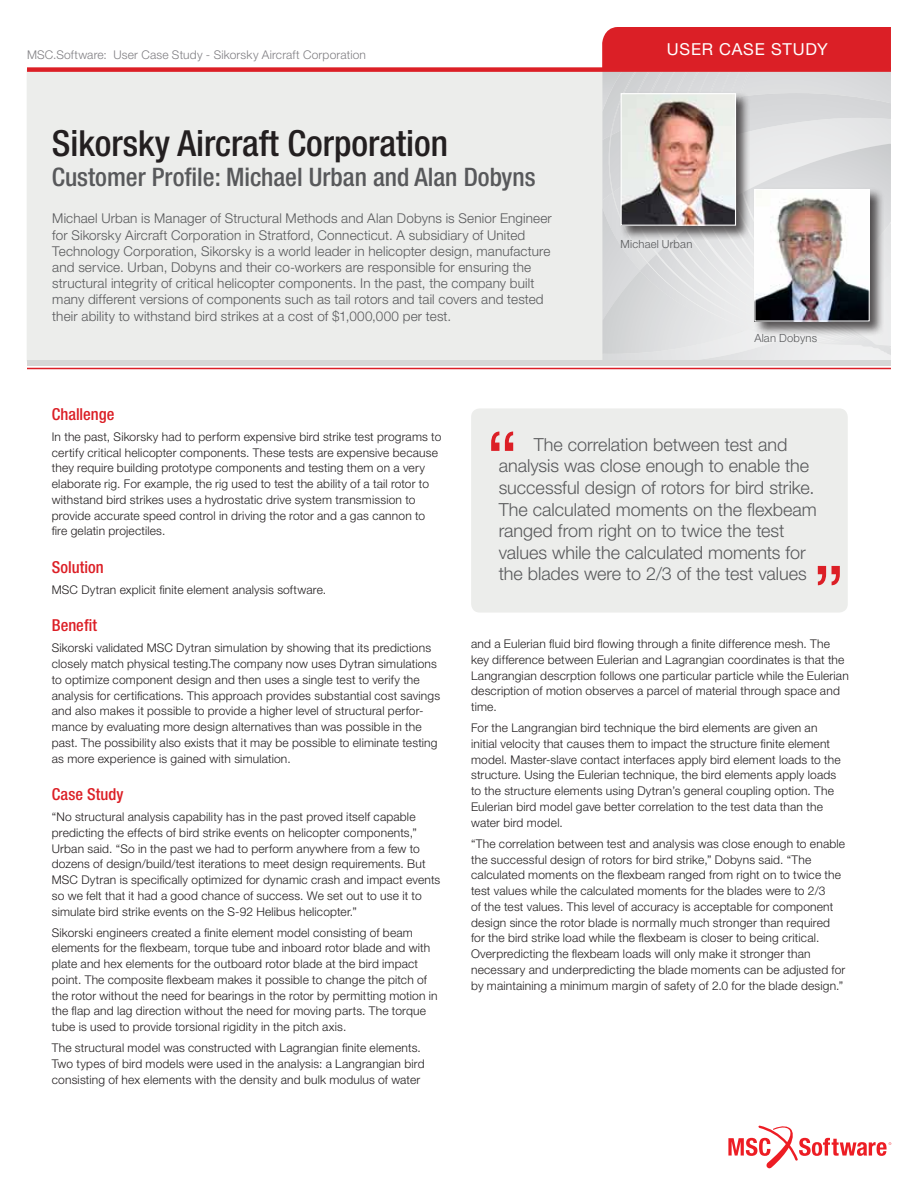
<style>
.page{position:relative;width:918px;height:1188px;background:#fff}
.page>*{position:absolute;margin:0;border:0;box-sizing:border-box;transform-origin:0 0}
.t1{font:500 condensed 36px "Helvetica Neue LT Pro";color:#231f20}
.t2{font:500 condensed 25.5px "Helvetica Neue LT Pro";color:#58595b}
.t3{font:300 18px/21.6px "Helvetica Neue LT Pro";color:#58595b}
.t4{font:500 condensed 16.5px "Helvetica Neue LT Pro";letter-spacing:.005em;color:#dc1f26}
.t5{font:16.5px "Helvetica Neue LT Pro";letter-spacing:.045em;color:#fff}
.t6{font:500 condensed 16.5px "Helvetica Neue LT Pro";color:#db1f26}
.t7{font:300 13.5px/16.2px "Helvetica Neue LT Pro";letter-spacing:.01em;color:#58595b}
.t8{font:300 12px/15.8px "Helvetica Neue LT Pro";letter-spacing:.015em;color:#231f20}
.t9{font:300 12px "Helvetica Neue LT Pro";letter-spacing:.015em;color:#807f83}
.t10{font:300 11.25px "Helvetica Neue LT Pro";letter-spacing:.015em;color:#58595b}
</style>
<div class="page">
<div style="left:27px;top:70px;width:863px;height:291px;background:#ecedeb"></div>
<svg style="left:728px;top:1125px;width:163px;height:44px"></svg>
<svg style="left:602px;top:208px;width:289px;height:152px"></svg>
<svg style="left:602px;top:27px;width:289px;height:173px;background:#d85e64"></svg>
<svg style="left:689px;top:72px;width:181px;height:270px"></svg>
<div style="left:27px;top:67px;width:864px;height:5px;background:#dc1f26"></div>
<hr style="left:27px;top:368px;width:864px;height:1px;background:#dc1f26">
<div style="left:27px;top:360px;width:864px;height:5px;background:#d6d7d6"></div>
<div style="left:619px;top:92px;width:132px;height:149px;background:#231f20;opacity:.75"></div>
<img style="left:623px;top:95px;width:111px;height:129px">
<div style="left:621px;top:93px;width:115px;height:133px;border:1px solid #fff"></div>
<div style="left:753px;top:188px;width:132px;height:149px;background:#231f20;opacity:.75"></div>
<img style="left:756px;top:191px;width:112px;height:129px">
<div style="left:754px;top:189px;width:116px;height:133px;border:1px solid #fff"></div>
<div style="left:471px;top:408px;width:377px;height:205px;background:#ecedeb;border-radius:9px"></div>
<svg style="left:491px;top:432px;width:22px;height:19px"></svg>
<svg style="left:818px;top:566px;width:22px;height:19px"></svg>
<p class="t9" style="left:27px;top:47px;width:341px">MSC.Software: User Case Study - Sikorsky Aircraft Corporation</p>
<h1 class="t1" style="left:52px;top:121px;width:398px">Sikorsky Aircraft Corporation</h1>
<h2 class="t2" style="left:52px;top:162px;width:485px">Customer Profile: Michael Urban and Alan Dobyns</h2>
<p class="t7" style="left:52px;top:210px;width:501px">Michael Urban is Manager of Structural Methods and Alan Dobyns is Senior Engineer for Sikorsky Aircraft Corporation in Stratford, Connecticut. A subsidiary of United Technology Corporation, Sikorsky is a world leader in helicopter design, manufacture and service. Urban, Dobyns and their co-workers are responsible for ensuring the structural integrity of critical helicopter components. In the past, the company built many different versions of components such as tail rotors and tail covers and tested their ability to withstand bird strikes at a cost of $1,000,000 per test.</p>
<h3 class="t5" style="left:667px;top:39px;width:163px">USER CASE STUDY</h3>
<p class="t10" style="left:621px;top:238px;width:73px">Michael Urban</p>
<p class="t10" style="left:754px;top:332px;width:64px">Alan Dobyns</p>
<h3 class="t6" style="left:52px;top:404px;width:64px">Challenge</h3>
<p class="t8" style="left:52px;top:428px;width:391px">In the past, Sikorsky had to perform expensive bird strike test programs to certify critical helicopter components. These tests are expensive because they require building prototype components and testing them on a very elaborate rig. For example, the rig used to test the ability of a tail rotor to withstand bird strikes uses a hydrostatic drive system transmission to provide accurate speed control in driving the rotor and a gas cannon to fire gelatin projectiles.</p>
<h3 class="t4" style="left:52px;top:557px;width:53px">Solution</h3>
<p class="t8" style="left:52px;top:581px;width:276px">MSC Dytran explicit finite element analysis software.</p>
<h3 class="t4" style="left:52px;top:615px;width:47px">Benefit</h3>
<p class="t8" style="left:52px;top:640px;width:390px">Sikorski validated MSC Dytran simulation by showing that its predictions closely match physical testing.The company now uses Dytran simulations to optimize component design and then uses a single test to verify the analysis for certifications. This approach provides substantial cost savings and also makes it possible to provide a higher level of structural perfor&shy;mance by evaluating more design alternatives than was possible in the past. The possibility also exists that it may be possible to eliminate testing as more experience is gained with simulation.</p>
<h3 class="t4" style="left:52px;top:784px;width:73px">Case Study</h3>
<p class="t8" style="left:52px;top:809px;width:390px">“No structural analysis capability has in the past proved itself capable predicting the effects of bird strike events on helicopter components,” Urban said. “So in the past we had to perform anywhere from a few to dozens of design/build/test iterations to meet design requirements. But MSC Dytran is specifically optimized for dynamic crash and impact events so we felt that it had a good chance of success. We set out to use it to simulate bird strike events on the S-92 Helibus helicopter.”</p>
<p class="t8" style="left:52px;top:924px;width:387px">Sikorski engineers created a finite element model consisting of beam elements for the flexbeam, torque tube and inboard rotor blade and with plate and hex elements for the outboard rotor blade at the bird impact point. The composite flexbeam makes it possible to change the pitch of the rotor without the need for bearings in the rotor by permitting motion in the flap and lag direction without the need for moving parts. The torque tube is used to provide torsional rigidity in the pitch axis.</p>
<p class="t8" style="left:52px;top:1040px;width:374px">The structural model was constructed with Lagrangian finite elements.<br>Two types of bird models were used in the analysis: a Langrangian bird consisting of hex elements with the density and bulk modulus of water</p>
<p class="t3" style="left:499px;top:433px;width:320px;text-indent:35px">The correlation between test and analysis was close enough to enable the successful design of rotors for bird strike.<br>The calculated moments on the flexbeam ranged from right on to twice the test values while the calculated moments for the blades were to 2/3 of the test values</p>
<p class="t8" style="left:471px;top:636px;width:379px">and a Eulerian fluid bird flowing through a finite difference mesh. The key difference between Eulerian and Lagrangian coordinates is that the Langrangian descrption follows one particular particle while the Eulerian description of motion observes a parcel of material through space and time.</p>
<p class="t8" style="left:471px;top:720px;width:371px">For the Langrangian bird technique the bird elements are given an initial velocity that causes them to impact the structure finite element model. Master-slave contact interfaces apply bird element loads to the structure. Using the Eulerian technique, the bird elements apply loads to the structure elements using Dytran’s general coupling option. The Eulerian bird model gave better correlation to the test data than the water bird model.</p>
<p class="t8" style="left:471px;top:835px;width:376px">“The correlation between test and analysis was close enough to enable the successful design of rotors for bird strike,” Dobyns said. “The calculated moments on the flexbeam ranged from right on to twice the test values while the calculated moments for the blades were to 2/3<br>of the test values. This level of accuracy is acceptable for component design since the rotor blade is normally much stronger than required for the bird strike load while the flexbeam is closer to being critical.<br>Overpredicting the flexbeam loads will only make it stronger than necessary and underpredicting the blade moments can be adjusted for by maintaining a minimum margin of safety of 2.0 for the blade design.”</p>
</div>
